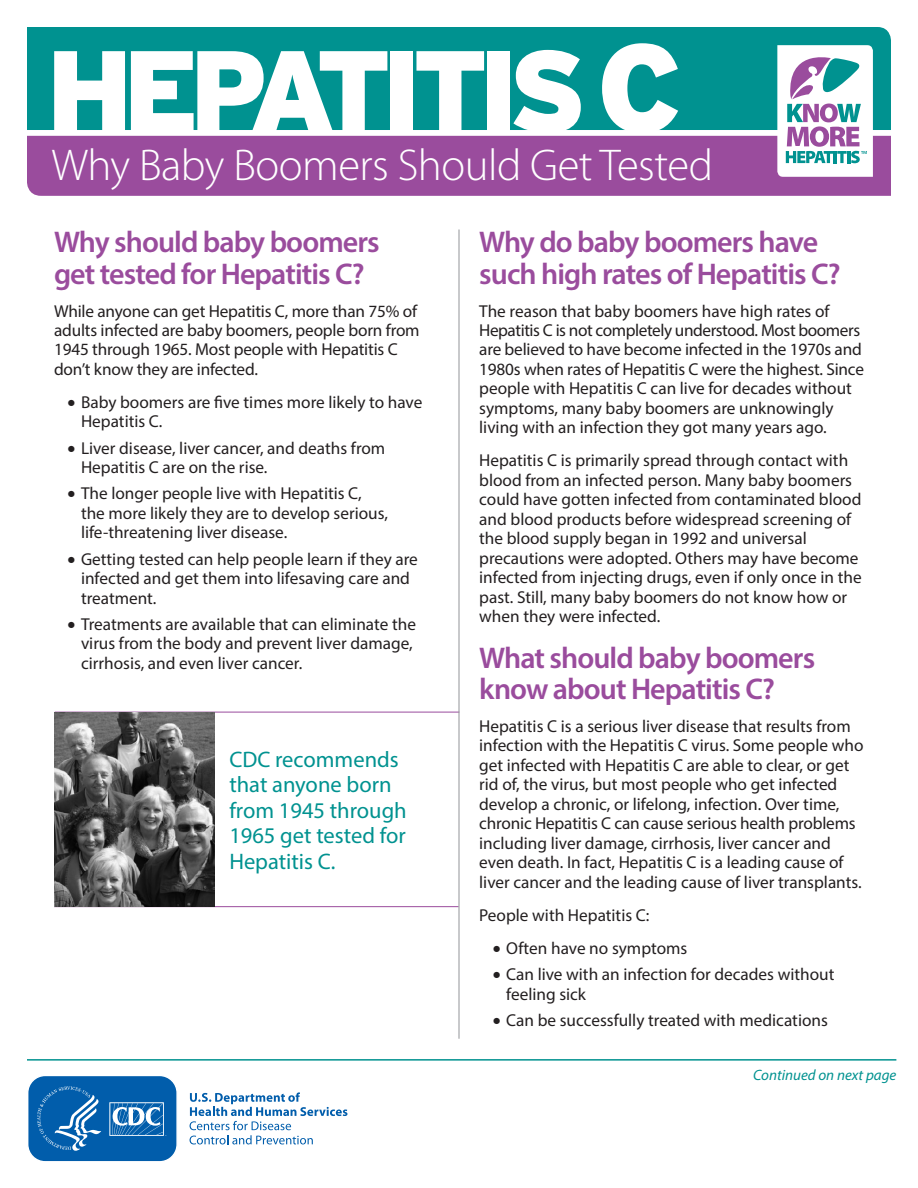
<style>
.page{position:relative;width:918px;height:1188px;background:#fff}
.page>*{position:absolute;margin:0;border:0;box-sizing:border-box;transform-origin:0 0}
.t1{font:900 115.35px "Interstate";letter-spacing:-.09em;color:#fff}
.t2{font:300 44.7px "Myriad Pro";letter-spacing:-.01em;color:#fff}
.t3{font:600 30px/31.5px "Myriad Pro";letter-spacing:-.03em;color:#9a4c9d}
.t4{font:22.5px/25.5px "Myriad Pro";color:#009290}
.t5{font:17.25px/19.5px "Myriad Pro";color:#231f20}
.t6{font:italic 15px "Myriad Pro";color:#009290}
.s1{font-size:124.65px}
</style>
<div class="page">
<hr style="left:55px;top:712px;width:404px;height:1px;background:#9a4c9d">
<hr style="left:54px;top:906px;width:405px;height:1px;background:#9a4c9d">
<hr style="left:459px;top:230px;width:1px;height:809px;background:#939598">
<hr style="left:27px;top:1059px;width:869px;height:2px;background:#009290">
<div style="left:27px;top:136px;width:864px;height:60px;background:#9a4c9d"></div>
<div style="left:27px;top:27px;width:864px;height:103px;background:#009290"></div>
<svg style="left:777px;top:45px;width:96px;height:132px"></svg>
<img style="left:54px;top:712px;width:160px;height:195px">
<svg style="left:190px;top:1092px;width:157px;height:52px"></svg>
<svg style="left:28px;top:1076px;width:149px;height:86px;background:#2473b6"></svg>
<h1 class="t1" style="left:46px;top:25px;width:638px">HEPATITIS <span class="s1">C</span></h1>
<h1 class="t2" style="left:51px;top:138px;width:663px">Why Baby Boomers Should Get Tested</h1>
<h2 class="t3" style="left:54px;top:225px;width:327px">Why should baby boomers get tested for Hepatitis C?</h2>
<p class="t5" style="left:54px;top:301px;width:367px">While anyone can get Hepatitis C, more than 75% of adults infected are baby boomers, people born from 1945 through 1965. Most people with Hepatitis C don’t know they are infected.</p>
<p class="t5" style="left:81px;top:392px;width:343px;text-indent:-14px">• Baby boomers are five times more likely to have<br>Hepatitis C.</p>
<p class="t5" style="left:81px;top:438px;width:306px;text-indent:-14px">• Liver disease, liver cancer, and deaths from<br>Hepatitis C are on the rise.</p>
<p class="t5" style="left:81px;top:484px;width:308px;text-indent:-14px">• The longer people live with Hepatitis C, the more likely they are to develop serious, life-threatening liver disease.</p>
<p class="t5" style="left:81px;top:549px;width:338px;text-indent:-14px">• Getting tested can help people learn if they are infected and get them into lifesaving care and treatment.</p>
<p class="t5" style="left:81px;top:614px;width:336px;text-indent:-14px">• Treatments are available that can eliminate the virus from the body and prevent liver damage, cirrhosis, and even liver cancer.</p>
<h2 class="t4" style="left:229px;top:746px;width:179px">CDC recommends that anyone born from 1945 through<br>1965 get tested for<br>Hepatitis C.</h2>
<h2 class="t3" style="left:479px;top:225px;width:363px">Why do baby boomers have such high rates of Hepatitis C?</h2>
<p class="t5" style="left:479px;top:301px;width:386px">The reason that baby boomers have high rates of Hepatitis C is not completely understood. Most boomers are believed to have become infected in the 1970s and 1980s when rates of Hepatitis C were the highest. Since people with Hepatitis C can live for decades without symptoms, many baby boomers are unknowingly living with an infection they got many years ago.</p>
<p class="t5" style="left:479px;top:451px;width:384px">Hepatitis C is primarily spread through contact with blood from an infected person. Many baby boomers could have gotten infected from contaminated blood and blood products before widespread screening of the blood supply began in 1992 and universal precautions were adopted. Others may have become infected from injecting drugs, even if only once in the past. Still, many baby boomers do not know how or when they were infected.</p>
<h2 class="t3" style="left:479px;top:641px;width:337px">What should baby boomers know about Hepatitis C?</h2>
<p class="t5" style="left:479px;top:716px;width:386px">Hepatitis C is a serious liver disease that results from infection with the Hepatitis C virus. Some people who get infected with Hepatitis C are able to clear, or get rid of, the virus, but most people who get infected develop a chronic, or lifelong, infection. Over time, chronic Hepatitis C can cause serious health problems including liver damage, cirrhosis, liver cancer and even death. In fact, Hepatitis C is a leading cause of liver cancer and the leading cause of liver transplants.</p>
<p class="t5" style="left:479px;top:905px;width:172px">People with Hepatitis C:</p>
<p class="t5" style="left:493px;top:938px;width:196px">• Often have no symptoms</p>
<p class="t5" style="left:506px;top:964px;width:330px;text-indent:-14px">• Can live with an infection for decades without feeling sick</p>
<p class="t5" style="left:493px;top:1010px;width:337px">• Can be successfully treated with medications</p>
<p class="t6" style="left:753px;top:1066px;width:145px">Continued on next page</p>
</div>
